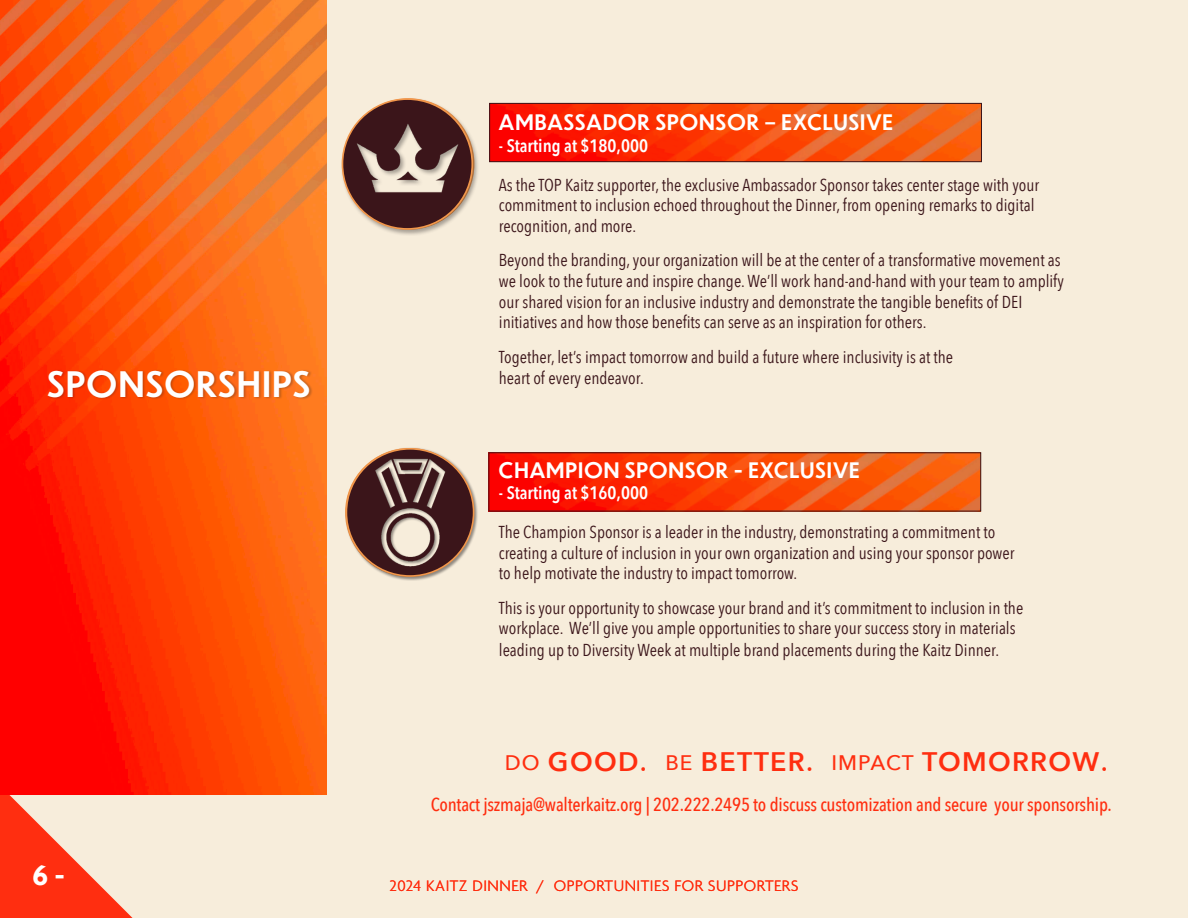
<style>
.page{position:relative;width:1188px;height:918px;background:#f7eddb}
.page>*{position:absolute;margin:0;border:0;box-sizing:border-box;transform-origin:0 0}
.t1{font:500 34.5px "Dunbar Low";letter-spacing:.05em;color:#fff}
.t2{font:700 30px "Agenda";color:#fff}
.t3{font:600 26.7px "Avenir Next";letter-spacing:.05em;color:#ff2e10}
.t4{font:500 21px "Dunbar Low";letter-spacing:.05em;color:#fff}
.t5{font:500 18.75px "Avenir Next Condensed";letter-spacing:-.01em;color:#ff2e10}
.t6{font:600 18px "Avenir Next Condensed";color:#fff}
.t7{font:17.25px "Avenir Next Condensed";color:#3b151a}
.t8{font:300 16.5px "Agenda";letter-spacing:.03em;color:#ff2e10}
.s1{font-weight:500;font-size:21px}
.s2{font-weight:500;font-size:27px}
</style>
<div class="page">
<svg style="left:0;top:795px;width:133px;height:123px"></svg>
<img style="left:0;top:1px;width:327px;height:794px">
<img style="left:491px;top:105px;width:489px;height:55px">
<div style="left:489px;top:103px;width:493px;height:59px;border:1px solid #3b151a"></div>
<img style="left:491px;top:454px;width:488px;height:55px">
<div style="left:489px;top:452px;width:492px;height:59px;border:1px solid #3b151a"></div>
<div style="left:340px;top:97px;width:140px;height:139px;background:#231f20;opacity:.38"></div>
<img style="left:342px;top:99px;width:130px;height:130px;border-radius:65px">
<div style="left:345px;top:447px;width:133px;height:134px;background:#231f20;opacity:.49"></div>
<img style="left:346px;top:449px;width:128px;height:127px;border-radius:64px">
<div style="left:48px;top:370px;width:264px;height:30px;background:#231f20;opacity:.27"></div>
<p class="t1" style="left:47px;top:358px;width:264px">SPONSORSHIPS</p>
<p class="t2" style="left:32px;top:859px;width:34px">6 -</p>
<p class="t4" style="left:499px;top:107px;width:396px">AMBASSADOR SPONSOR – EXCLUSIVE</p>
<p class="t6" style="left:499px;top:130px;width:151px">- Starting at $180,000</p>
<p class="t7" style="left:499px;top:170px;width:542px">As the TOP Kaitz supporter, the exclusive Ambassador Sponsor takes center stage with your</p>
<p class="t7" style="left:499px;top:191px;width:537px">commitment to inclusion echoed throughout the Dinner, from opening remarks to digital</p>
<p class="t7" style="left:499px;top:211px;width:139px">recognition, and more.</p>
<p class="t7" style="left:499px;top:245px;width:563px">Beyond the branding, your organization will be at the center of a transformative movement as</p>
<p class="t7" style="left:499px;top:266px;width:566px">we look to the future and inspire change. We’ll work hand-and-hand with your team to amplify</p>
<p class="t7" style="left:499px;top:287px;width:525px">our shared vision for an inclusive industry and demonstrate the tangible benefits of DEI</p>
<p class="t7" style="left:499px;top:308px;width:429px">initiatives and how those benefits can serve as an inspiration for others.</p>
<p class="t7" style="left:499px;top:342px;width:456px">Together, let’s impact tomorrow and build a future where inclusivity is at the</p>
<p class="t7" style="left:499px;top:363px;width:146px">heart of every endeavor.</p>
<p class="t4" style="left:499px;top:455px;width:362px">CHAMPION SPONSOR - EXCLUSIVE</p>
<p class="t6" style="left:499px;top:478px;width:151px">- Starting at $160,000</p>
<p class="t7" style="left:499px;top:517px;width:498px">The Champion Sponsor is a leader in the industry, demonstrating a commitment to</p>
<p class="t7" style="left:499px;top:538px;width:517px">creating a culture of inclusion in your own organization and using your sponsor power</p>
<p class="t7" style="left:499px;top:559px;width:300px">to help motivate the industry to impact tomorrow.</p>
<p class="t7" style="left:499px;top:593px;width:526px">This is your opportunity to showcase your brand and it’s commitment to inclusion in the</p>
<p class="t7" style="left:499px;top:614px;width:518px">workplace. We’ll give you ample opportunities to share your success story in materials</p>
<p class="t7" style="left:499px;top:635px;width:502px">leading up to Diversity Week at multiple brand placements during the Kaitz Dinner.</p>
<p class="t3" style="left:505px;top:739px;width:604px"><span class="s1">DO</span> GOOD<span class="s2">.</span> <span class="s1">BE</span> BETTER<span class="s2">.</span> <span class="s1">IMPACT</span> TOMORROW<span class="s2">.</span></p>
<p class="t5" style="left:431px;top:793px;width:683px">Contact jszmaja@walterkaitz.org | 202.222.2495 to discuss customization and secure your sponsorship.</p>
<p class="t8" style="left:389px;top:877px;width:411px">2024 KAITZ DINNER / OPPORTUNITIES FOR SUPPORTERS</p>
</div>
